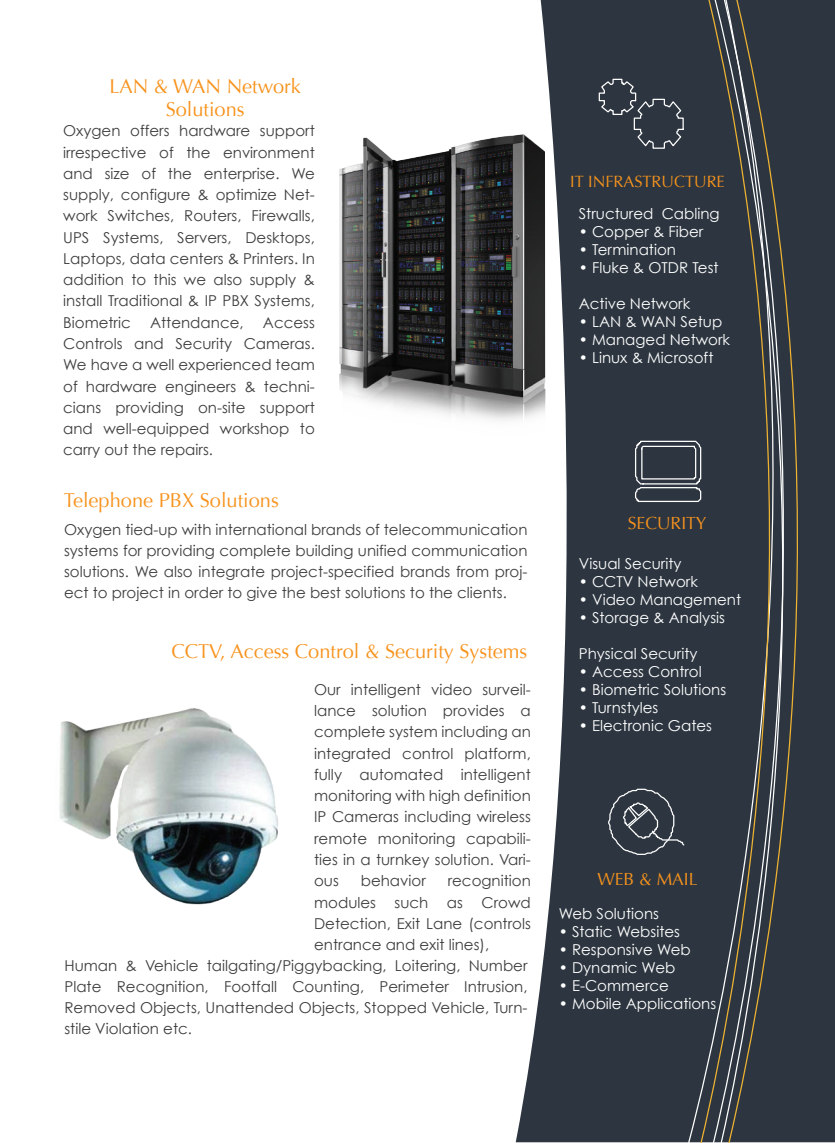
<style>
.page{position:relative;width:835px;height:1143px;background:#fff}
.page>*{position:absolute;margin:0;border:0;box-sizing:border-box;transform-origin:0 0}
.t1{font:20px/23.8px "Optima";color:#f7931d;text-align:center}
.t2{font:17.5px "Optima";color:#f7931d}
.t3{font:16.25px "Optima";color:#f7931d}
.t4{font:15px/21.2px "Century Gothic";color:#3e3e3f;text-align:justify}
.t5{font:15px "Century Gothic";color:#fff}
</style>
<div class="page">
<svg style="left:516px;top:0;width:171px;height:1141px;fill:#2d3640"></svg>
<div style="left:687px;top:0;width:12px;height:1142px;background:#2d3640"></div>
<div style="left:826px;top:0;width:8px;height:1142px;background:#2d3640"></div>
<svg style="left:699px;top:0;width:127px;height:1142px;background:#363e45"></svg>
<svg style="left:634px;top:439px;width:68px;height:63px;background:#4d555d"></svg>
<svg style="left:598px;top:78px;width:86px;height:71px;background:#3c454e"></svg>
<svg style="left:607px;top:787px;width:78px;height:68px;background:#424a53"></svg>
<img style="left:339px;top:114px;width:239px;height:338px">
<img style="left:59px;top:708px;width:220px;height:197px">
<h1 class="t1" style="left:109px;top:74px;width:193px">LAN &amp; WAN Network<br>Solutions</h1>
<p class="t4" style="left:63px;top:120px;width:253px">Oxygen offers hardware support irrespective of the environment and size of the enterprise. We supply, configure &amp; optimize Net&shy;work Switches, Routers, Firewalls, UPS Systems, Servers, Desktops, Laptops, data centers &amp; Printers. In addition to this we also supply &amp; install Traditional &amp; IP PBX Systems, Biometric</p>
<p class="t4" style="left:150px;top:311px;width:95px">Attendance,</p>
<p class="t4" style="left:63px;top:311px;width:253px;text-indent:199px">Access Controls and Security Cameras.<br>We have a well experienced team of hardware engineers &amp; techni&shy;cians providing on-site support and well-equipped workshop to carry out the repairs.</p>
<h1 class="t1" style="left:64px;top:488px;width:216px">Telephone PBX Solutions</h1>
<p class="t4" style="left:64px;top:518px;width:465px">Oxygen tied-up with international brands of telecommunication systems for providing complete building unified communication solutions. We also integrate project-specified brands from proj&shy;ect to project in order to give the best solutions to the clients.</p>
<h1 class="t1" style="left:171px;top:639px;width:357px">CCTV, Access Control &amp; Security Systems</h1>
<p class="t4" style="left:314px;top:678px;width:218px">Our intelligent video surveil&shy;lance solution provides a complete system including an integrated control platform, fully automated intelligent monitoring with high definition IP Cameras including wireless remote monitoring capabili&shy;ties in a turnkey solution. Vari&shy;ous</p>
<p class="t4" style="left:314px;top:869px;width:218px;text-indent:134px">recognition modules such as Crowd Detection, Exit Lane (controls entrance and exit lines),</p>
<p class="t4" style="left:361px;top:869px;width:67px">behavior</p>
<p class="t4" style="left:64px;top:954px;width:464px">Human &amp; Vehicle tailgating/Piggybacking, Loitering, Number Plate Recognition, Footfall Counting, Perimeter Intrusion, Removed Objects, Unattended Objects, Stopped Vehicle, Turn&shy;stile Violation etc.</p>
<p class="t3" style="left:570px;top:171px;width:156px">IT INFRASTRUCTURE</p>
<p class="t5" style="left:578px;top:204px;width:142px">Structured Cabling</p>
<p class="t5" style="left:578px;top:222px;width:126px">• Copper &amp; Fiber</p>
<p class="t5" style="left:578px;top:240px;width:99px">• Termination</p>
<p class="t5" style="left:578px;top:258px;width:141px">• Fluke &amp; OTDR Test</p>
<p class="t5" style="left:578px;top:294px;width:113px">Active Network</p>
<p class="t5" style="left:578px;top:312px;width:145px">• LAN &amp; WAN Setup</p>
<p class="t5" style="left:578px;top:330px;width:153px">• Managed Network</p>
<p class="t5" style="left:578px;top:348px;width:136px">• Linux &amp; Microsoft</p>
<p class="t2" style="left:627px;top:512px;width:80px">SECURITY</p>
<p class="t5" style="left:578px;top:554px;width:104px">Visual Security</p>
<p class="t5" style="left:578px;top:572px;width:120px">• CCTV Network</p>
<p class="t5" style="left:578px;top:590px;width:164px">• Video Management</p>
<p class="t5" style="left:578px;top:608px;width:148px">• Storage &amp; Analysis</p>
<p class="t5" style="left:578px;top:644px;width:120px">Physical Security</p>
<p class="t5" style="left:578px;top:662px;width:124px">• Access Control</p>
<p class="t5" style="left:578px;top:680px;width:149px">• Biometric Solutions</p>
<p class="t5" style="left:578px;top:698px;width:81px">• Turnstyles</p>
<p class="t5" style="left:578px;top:716px;width:135px">• Electronic Gates</p>
<p class="t2" style="left:597px;top:868px;width:102px">WEB &amp; MAIL</p>
<p class="t5" style="left:558px;top:904px;width:102px">Web Solutions</p>
<p class="t5" style="left:558px;top:922px;width:123px">• Static Websites</p>
<p class="t5" style="left:558px;top:940px;width:133px">• Responsive Web</p>
<p class="t5" style="left:558px;top:958px;width:118px">• Dynamic Web</p>
<p class="t5" style="left:558px;top:976px;width:112px">• E-Commerce</p>
<p class="t5" style="left:558px;top:994px;width:159px">• Mobile Applications</p>
</div>
